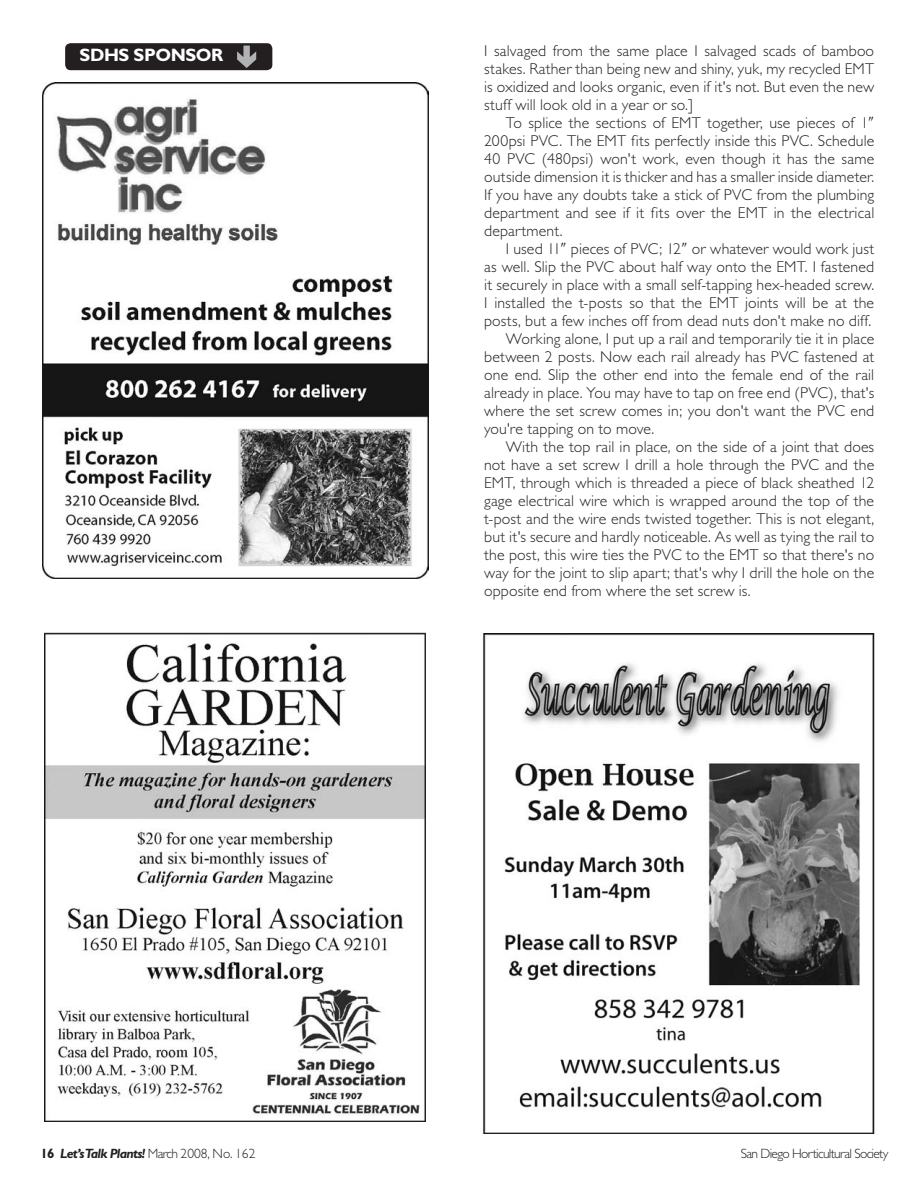
<style>
.page{position:relative;width:918px;height:1188px;background:#fff}
.page>*{position:absolute;margin:0;border:0;box-sizing:border-box;transform-origin:0 0}
.t1{font:700 18px "Gill Sans";letter-spacing:-.025em;color:#fff}
.t2{font:300 15.75px/18px "Gill Sans";letter-spacing:.01em;color:#231f20;text-align:justify}
.t3{font:italic 700 13.5px "Gill Sans";letter-spacing:-.05em;color:#231f20}
.t4{font:300 13.5px "Gill Sans";letter-spacing:-.05em;color:#231f20}
.s1{font-style:normal}
.s2{font-weight:300;font-style:normal}
</style>
<div class="page">
<div style="left:65px;top:43px;width:207px;height:27px;background:#231f20;border-radius:5px"></div>
<svg style="left:237px;top:46px;width:19px;height:22px"></svg>
<img style="left:45px;top:632px;width:380px;height:490px">
<img style="left:42px;top:82px;width:386px;height:496px">
<img style="left:482px;top:633px;width:393px;height:501px">
<p class="t1" style="left:80px;top:44px;width:144px">SDHS SPONSOR</p>
<p class="t2" style="left:484px;top:42px;width:392px">I salvaged from the same place I salvaged scads of bamboo stakes. Rather than being new and shiny, yuk, my recycled EMT is oxidized and looks organic, even if it's not. But even the new stuff will look old in a year or so.]</p>
<p class="t2" style="left:484px;top:114px;width:392px;text-align:left;text-indent:22px">To splice the sections of EMT together, use pieces of 1<br>200psi PVC. The EMT fits perfectly inside this PVC. Schedule 40 PVC (480psi) won't work, even though it has the same outside dimension it is thicker and has a smaller inside diameter.<br>If you have any doubts take a stick of PVC from the plumbing department and see if it fits over the EMT in the electrical department.</p>
<p class="t2" style="left:506px;top:240px;width:370px">I used 11 pieces of PVC; 12 or whatever would work just</p>
<p class="t2" style="left:484px;top:258px;width:392px">as well. Slip the PVC about half way onto the EMT. I fastened</p>
<p class="t2" style="left:484px;top:276px;width:392px">it securely in place with a small self-tapping hex-headed screw.</p>
<p class="t2" style="left:484px;top:294px;width:392px">I installed the t-posts so that the EMT joints will be at the</p>
<p class="t2" style="left:484px;top:312px;width:388px">posts, but a few inches off from dead nuts don't make no diff.</p>
<p class="t2" style="left:506px;top:330px;width:370px">Working alone, I put up a rail and temporarily tie it in place</p>
<p class="t2" style="left:484px;top:348px;width:392px">between 2 posts. Now each rail already has PVC fastened at</p>
<p class="t2" style="left:484px;top:366px;width:392px">one end. Slip the other end into the female end of the rail</p>
<p class="t2" style="left:484px;top:384px;width:392px">already in place. You may have to tap on free end (PVC), that's</p>
<p class="t2" style="left:484px;top:402px;width:392px">where the set screw comes in; you don't want the PVC end</p>
<p class="t2" style="left:484px;top:420px;width:172px">you're tapping on to move.</p>
<p class="t2" style="left:506px;top:438px;width:370px">With the top rail in place, on the side of a joint that does</p>
<p class="t2" style="left:484px;top:456px;width:392px">not have a set screw I drill a hole through the PVC and the</p>
<p class="t2" style="left:484px;top:474px;width:392px">EMT, through which is threaded a piece of black sheathed 12</p>
<p class="t2" style="left:484px;top:492px;width:391px">gage electrical wire which is wrapped around the top of the</p>
<p class="t2" style="left:484px;top:510px;width:391px">t-post and the wire ends twisted together. This is not elegant,</p>
<p class="t2" style="left:484px;top:528px;width:392px">but it's secure and hardly noticeable. As well as tying the rail to</p>
<p class="t2" style="left:484px;top:546px;width:392px">the post, this wire ties the PVC to the EMT so that there's no</p>
<p class="t2" style="left:484px;top:564px;width:392px">way for the joint to slip apart; that's why I drill the hole on the</p>
<p class="t2" style="left:484px;top:582px;width:268px">opposite end from where the set screw is.</p>
<p class="t3" style="left:40px;top:1145px;width:216px"><span class="s1">16</span> Let’s Talk Plants! <span class="s2">March 2008, No. 162</span></p>
<p class="t4" style="left:741px;top:1146px;width:149px">San Diego Horticultural Society</p>
</div>
